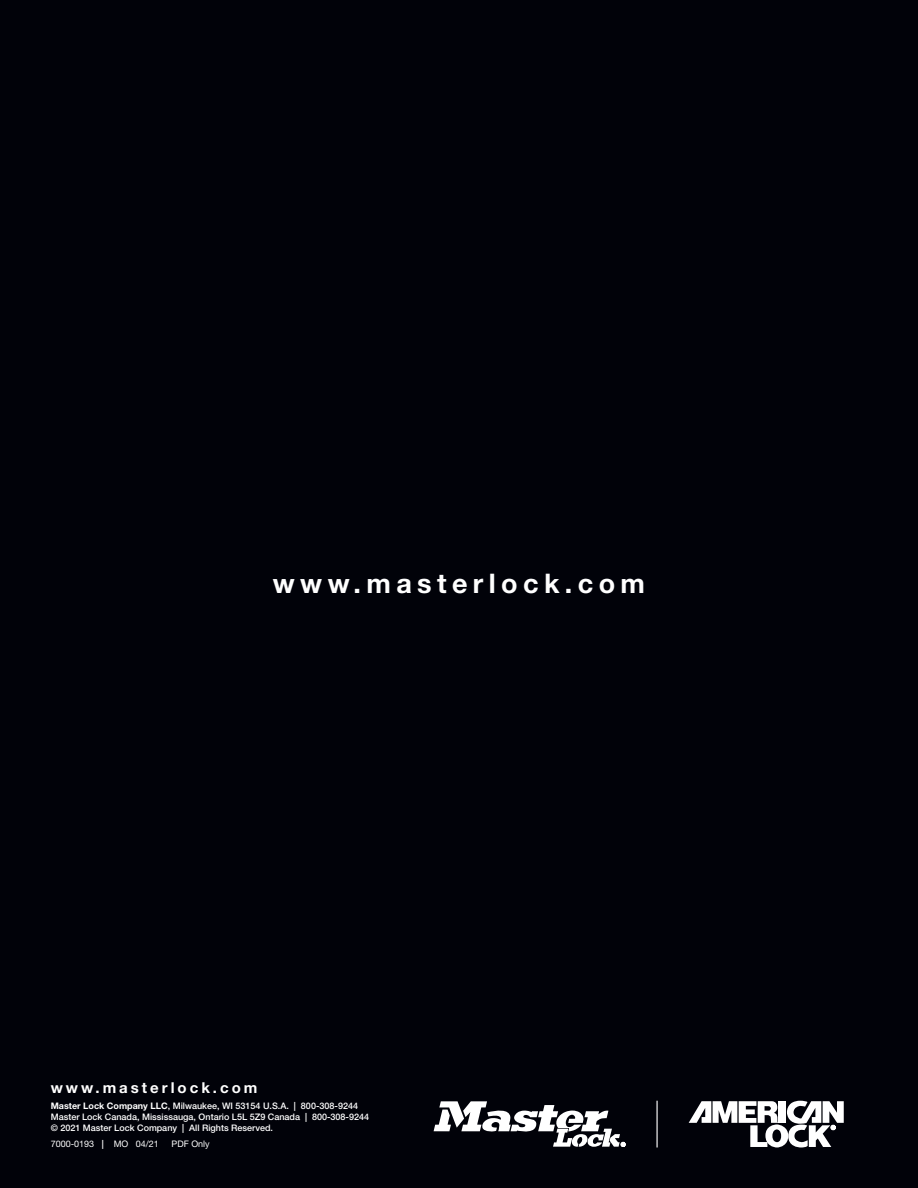
<style>
.page{position:relative;width:918px;height:1188px;background:#010209}
.page>*{position:absolute;margin:0;border:0;box-sizing:border-box;transform-origin:0 0}
.t1{font:700 27px "Helvetica Neue LT";letter-spacing:.2em;color:#fff}
.t2{font:700 15px "Helvetica Neue LT";letter-spacing:.2em;color:#fff}
.t3{font:500 9px/10.8px "Helvetica Neue LT";color:#fff}
.t4{font:9px "Helvetica Neue LT";color:#fff}
.s1{font-weight:700}
.s2{font-weight:500}
</style>
<div class="page">
<svg style="left:434px;top:1101px;width:191px;height:46px"></svg>
<svg style="left:689px;top:1101px;width:155px;height:47px"></svg>
<hr style="left:656px;top:1101px;width:2px;height:47px;background:#fff">
<p class="t1" style="left:273px;top:566px;width:374px">www.masterlock.com</p>
<p class="t2" style="left:51px;top:1078px;width:208px">www.masterlock.com</p>
<p class="t3" style="left:51px;top:1101px;width:320px"><span class="s1">Master Lock Company LLC</span>, Milwaukee, WI 53154 U.S.A. | 800-308-9244<br>Master Lock Canada, Mississauga, Ontario L5L 5Z9 Canada | 800-308-9244</p>
<p class="t3" style="left:51px;top:1122px;width:224px">© 2021 Master Lock Company | All Rights Reserved.</p>
<p class="t4" style="left:51px;top:1139px;width:110px">7000-0193 <span class="s2">|</span> MO 04/21</p>
<p class="t4" style="left:172px;top:1139px;width:40px">PDF Only</p>
</div>
